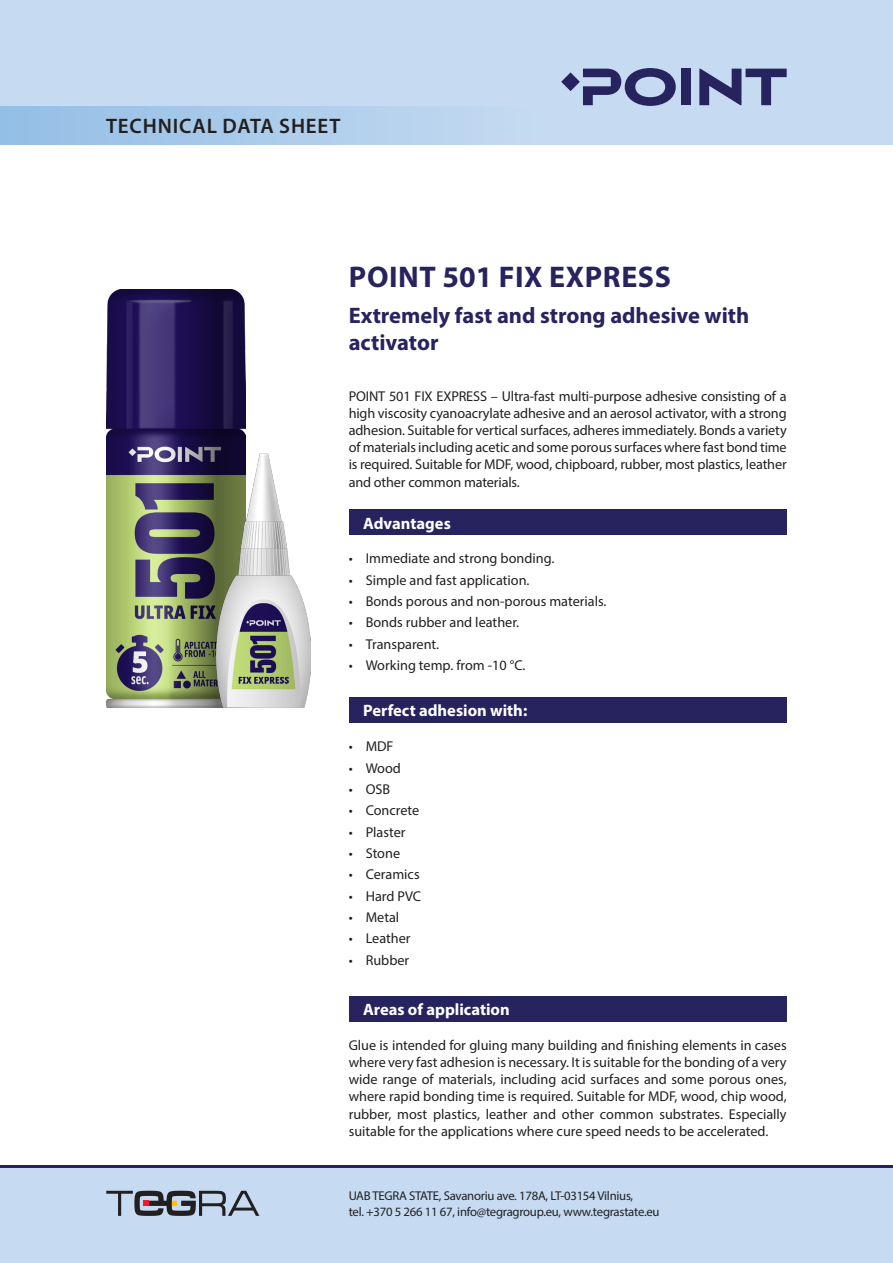
<style>
.page{position:relative;width:893px;height:1263px;background:#fff}
.page>*{position:absolute;margin:0;border:0;box-sizing:border-box;transform-origin:0 0}
.Pavadinimas{font:700 30px "Myriad Pro";letter-spacing:.02em;color:#27235e}
.Pavadinimas-2{font:700 22.5px/27px "Myriad Pro";color:#27235e}
.t1{font:600 21px "Myriad Pro";letter-spacing:.04em;color:#231f20}
.t2{font:700 16.5px "Myriad Pro";color:#fff}
.Tekstas_paprastas{font:14.25px/17.1px "Myriad Pro";color:#231f20;text-align:justify}
.t3{font:12.75px/15.3px "Myriad Pro";letter-spacing:-.02em;color:#231f20}
</style>
<div class="page">
<div style="left:0;top:0;width:893px;height:145px;background:#c6dbf1"></div>
<div style="left:0;top:106px;width:893px;height:39px;background:linear-gradient(to right,#9bc2e7,#d2e2f4)"></div>
<div style="left:0;top:1165px;width:893px;height:98px;background:#c6dbf1"></div>
<hr style="left:0;top:1165px;width:893px;height:2px;background:#27235e">
<svg style="left:106px;top:1191px;width:153px;height:25px"></svg>
<div style="left:681px;top:69px;width:10px;height:36px;background:#27235e"></div>
<svg style="left:699px;top:69px;width:88px;height:36px"></svg>
<svg style="left:583px;top:68px;width:93px;height:38px"></svg>
<svg style="left:561px;top:73px;width:19px;height:18px"></svg>
<div style="left:349px;top:510px;width:438px;height:25px;background:#27235e"></div>
<div style="left:349px;top:697px;width:438px;height:26px;background:#27235e"></div>
<div style="left:349px;top:996px;width:438px;height:26px;background:#27235e"></div>
<img style="left:106px;top:290px;width:140px;height:417px">
<img style="left:216px;top:453px;width:94px;height:254px">
<h3 class="t1" style="left:106px;top:112px;width:236px">TECHNICAL DATA SHEET</h3>
<p class="Pavadinimas" style="left:349px;top:258px;width:323px">POINT 501 FIX EXPRESS</p>
<p class="Pavadinimas-2" style="left:349px;top:301px;width:402px">Extremely fast and strong adhesive with activator</p>
<p class="Tekstas_paprastas" style="left:349px;top:387px;width:440px">POINT 501 FIX EXPRESS – Ultra-fast multi-purpose adhesive consisting of a high viscosity cyanoacrylate adhesive and an aerosol activator, with a strong adhesion. Suitable for vertical surfaces, adheres immediately. Bonds a variety of materials including acetic and some porous surfaces where fast bond time is required. Suitable for MDF, wood, chipboard, rubber, most plastics, leather and other common materials.</p>
<p class="t2" style="left:363px;top:512px;width:89px">Advantages</p>
<p class="Tekstas_paprastas" style="left:349px;top:550px;width:207px">• Immediate and strong bonding.</p>
<p class="Tekstas_paprastas" style="left:349px;top:571px;width:182px">• Simple and fast application.</p>
<p class="Tekstas_paprastas" style="left:349px;top:592px;width:259px">• Bonds porous and non-porous materials.</p>
<p class="Tekstas_paprastas" style="left:349px;top:614px;width:172px">• Bonds rubber and leather.</p>
<p class="Tekstas_paprastas" style="left:349px;top:635px;width:92px">• Transparent.</p>
<p class="Tekstas_paprastas" style="left:349px;top:657px;width:178px">• Working temp. from -10 °C.</p>
<p class="t2" style="left:363px;top:700px;width:166px">Perfect adhesion with:</p>
<p class="Tekstas_paprastas" style="left:349px;top:738px;width:46px">• MDF</p>
<p class="Tekstas_paprastas" style="left:349px;top:759px;width:54px">• Wood</p>
<p class="Tekstas_paprastas" style="left:349px;top:780px;width:43px">• OSB</p>
<p class="Tekstas_paprastas" style="left:349px;top:802px;width:72px">• Concrete</p>
<p class="Tekstas_paprastas" style="left:349px;top:823px;width:58px">• Plaster</p>
<p class="Tekstas_paprastas" style="left:349px;top:844px;width:53px">• Stone</p>
<p class="Tekstas_paprastas" style="left:349px;top:866px;width:72px">• Ceramics</p>
<p class="Tekstas_paprastas" style="left:349px;top:887px;width:74px">• Hard PVC</p>
<p class="Tekstas_paprastas" style="left:349px;top:908px;width:52px">• Metal</p>
<p class="Tekstas_paprastas" style="left:349px;top:930px;width:63px">• Leather</p>
<p class="Tekstas_paprastas" style="left:349px;top:951px;width:62px">• Rubber</p>
<p class="t2" style="left:363px;top:999px;width:148px">Areas of application</p>
<p class="Tekstas_paprastas" style="left:349px;top:1036px;width:440px">Glue is intended for gluing many building and finishing elements in cases where very fast adhesion is necessary. It is suitable for the bonding of a very wide range of materials, including acid surfaces and some porous ones, where rapid bonding time is required. Suitable for MDF, wood, chip wood, rubber, most plastics, leather and other common substrates. Especially suitable for the applications where cure speed needs to be accelerated.</p>
<p class="t3" style="left:349px;top:1188px;width:312px">UAB TEGRA STATE, Savanoriu ave. 178A, LT-03154 Vilnius,<br>tel. +370 5 266 11 67, info@tegragroup.eu, www.tegrastate.eu</p>
</div>
